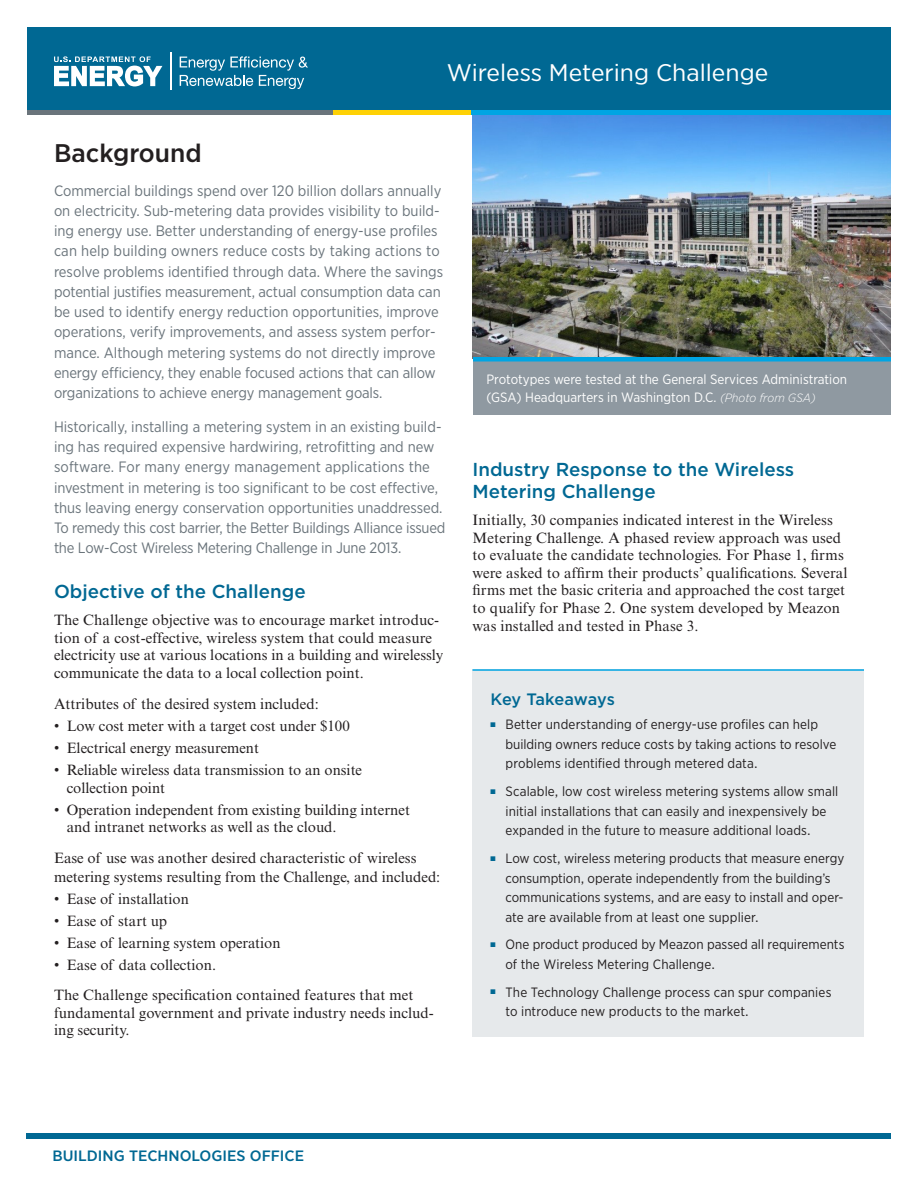
<style>
.page{position:relative;width:918px;height:1188px;background:#fff}
.page>*{position:absolute;margin:0;border:0;box-sizing:border-box;transform-origin:0 0}
.t1{font:500 25.5px "Gotham Narrow";color:#231f20;scale:1.1 1}
.t2{font:24px "Gotham Narrow";color:#fff;scale:1.1 1}
.heading_1{font:500 18.75px/22.5px "Gotham";color:#006893}
.sidebar_head{font:500 16.5px "Gotham";letter-spacing:-.01em;color:#006893}
.intro_statement{font:15px/20.2px "Gotham Narrow";color:#6a747b}
.body_text{font:15px/17.7px "Times New Roman MT Std";color:#231f20}
.body_text_before_bul{font:15px/18.8px "Times New Roman MT Std";color:#231f20}
.t3{font:500 15px "Gotham Narrow";color:#006893;scale:1.1 1}
.t4{font:13.5px/19.5px "Gotham Narrow";letter-spacing:.005em;color:#231f20}
.caption_reverse{font:13.5px/18px "Gotham Narrow";color:#fff}
.s1{font-weight:300;font-style:italic;font-size:12px}
</style>
<div class="page">
<img style="left:472px;top:115px;width:419px;height:244px">
<div style="left:473px;top:360px;width:418px;height:55px;background:#8f99a1"></div>
<div style="left:473px;top:357px;width:418px;height:5px;background:#00a5e3"></div>
<div style="left:472px;top:669px;width:392px;height:367px;background:#e6e9eb"></div>
<hr style="left:473px;top:669px;width:391px;height:2px;background:#00a5e3">
<div style="left:27px;top:27px;width:864px;height:84px;background:#006893"></div>
<svg style="left:54px;top:56px;width:108px;height:30px"></svg>
<hr style="left:171px;top:53px;width:1px;height:37px;background:#fff">
<svg style="left:180px;top:56px;width:128px;height:33px"></svg>
<div style="left:27px;top:110px;width:311px;height:5px;background:#6a747b"></div>
<div style="left:333px;top:110px;width:140px;height:5px;background:#fed105"></div>
<div style="left:471px;top:110px;width:420px;height:5px;background:#00a5e3"></div>
<div style="left:27px;top:1133px;width:864px;height:6px;background:#006893"></div>
<h2 class="t2" style="left:447px;top:57px;width:294px">Wireless Metering Challenge</h2>
<p class="t1" style="left:54px;top:137px;width:136px">Background</p>
<p class="intro_statement" style="left:54px;top:180px;width:391px">Commercial buildings spend over 120 billion dollars annually on electricity. Sub-metering data provides visibility to build&shy;ing energy use. Better understanding of energy-use profiles can help building owners reduce costs by taking actions to resolve problems identified through data. Where the savings potential justifies measurement, actual consumption data can be used to identify energy reduction opportunities, improve operations, verify improvements, and assess system perfor&shy;mance. Although metering systems do not directly improve energy efficiency, they enable focused actions that can allow organizations to achieve energy management goals.</p>
<p class="intro_statement" style="left:54px;top:416px;width:393px">Historically, installing a metering system in an existing build&shy;ing has required expensive hardwiring, retrofitting and new software. For many energy management applications the investment in metering is too significant to be cost effective, thus leaving energy conservation opportunities unaddressed.<br>To remedy this cost barrier, the Better Buildings Alliance issued the Low-Cost Wireless Metering Challenge in June 2013.</p>
<p class="heading_1" style="left:54px;top:580px;width:253px">Objective of the Challenge</p>
<p class="body_text" style="left:54px;top:611px;width:391px">The Challenge objective was to encourage market introduc&shy;tion of a cost-effective, wireless system that could measure electricity use at various locations in a building and wirelessly communicate the data to a local collection point.</p>
<p class="body_text_before_bul" style="left:54px;top:694px;width:266px">Attributes of the desired system included:</p>
<p class="body_text" style="left:54px;top:717px;width:297px">• Low cost meter with a target cost under $100</p>
<p class="body_text" style="left:54px;top:739px;width:207px">• Electrical energy measurement</p>
<p class="body_text" style="left:67px;top:761px;width:297px;text-indent:-13px">• Reliable wireless data transmission to an onsite collection point</p>
<p class="body_text" style="left:67px;top:801px;width:345px;text-indent:-13px">• Operation independent from existing building internet and intranet networks as well as the cloud.</p>
<p class="body_text_before_bul" style="left:54px;top:849px;width:388px">Ease of use was another desired characteristic of wireless metering systems resulting from the Challenge, and included:</p>
<p class="body_text" style="left:54px;top:890px;width:136px">• Ease of installation</p>
<p class="body_text" style="left:54px;top:912px;width:115px">• Ease of start up</p>
<p class="body_text" style="left:54px;top:934px;width:228px">• Ease of learning system operation</p>
<p class="body_text" style="left:54px;top:957px;width:164px">• Ease of data collection.</p>
<p class="body_text" style="left:54px;top:986px;width:381px">The Challenge specification contained features that met fundamental government and private industry needs includ&shy;ing security.</p>
<p class="caption_reverse" style="left:487px;top:370px;width:362px">Prototypes were tested at the General Services Administration (GSA) Headquarters in Washington D.C. <span class="s1">(Photo from GSA)</span></p>
<p class="heading_1" style="left:472px;top:458px;width:323px">Industry Response to the Wireless<br>Metering Challenge</p>
<p class="body_text" style="left:472px;top:511px;width:377px">Initially, 30 companies indicated interest in the Wireless Metering Challenge. A phased review approach was used to evaluate the candidate technologies. For Phase 1, firms were asked to affirm their products’ qualifications. Several firms met the basic criteria and approached the cost target to qualify for Phase 2. One system developed by Meazon was installed and tested in Phase 3.</p>
<p class="sidebar_head" style="left:491px;top:688px;width:126px">Key Takeaways</p>
<p class="t4" style="left:506px;top:715px;width:332px;text-indent:-15px"><sup>■</sup> Better understanding of energy-use profiles can help building owners reduce costs by taking actions to resolve problems identified through metered data.</p>
<p class="t4" style="left:506px;top:781px;width:334px;text-indent:-15px"><sup>■</sup> Scalable, low cost wireless metering systems allow small initial installations that can easily and inexpensively be expanded in the future to measure additional loads.</p>
<p class="t4" style="left:506px;top:848px;width:340px;text-indent:-15px"><sup>■</sup> Low cost, wireless metering products that measure energy consumption, operate independently from the building’s communications systems, and are easy to install and oper&shy;ate are available from at least one supplier.</p>
<p class="t4" style="left:506px;top:935px;width:341px;text-indent:-15px"><sup>■</sup> One product produced by Meazon passed all requirements of the Wireless Metering Challenge.</p>
<p class="t4" style="left:506px;top:982px;width:327px;text-indent:-15px"><sup>■</sup> The Technology Challenge process can spur companies to introduce new products to the market.</p>
<p class="t3" style="left:52px;top:1146px;width:230px">BUILDING TECHNOLOGIES OFFICE</p>
</div>
